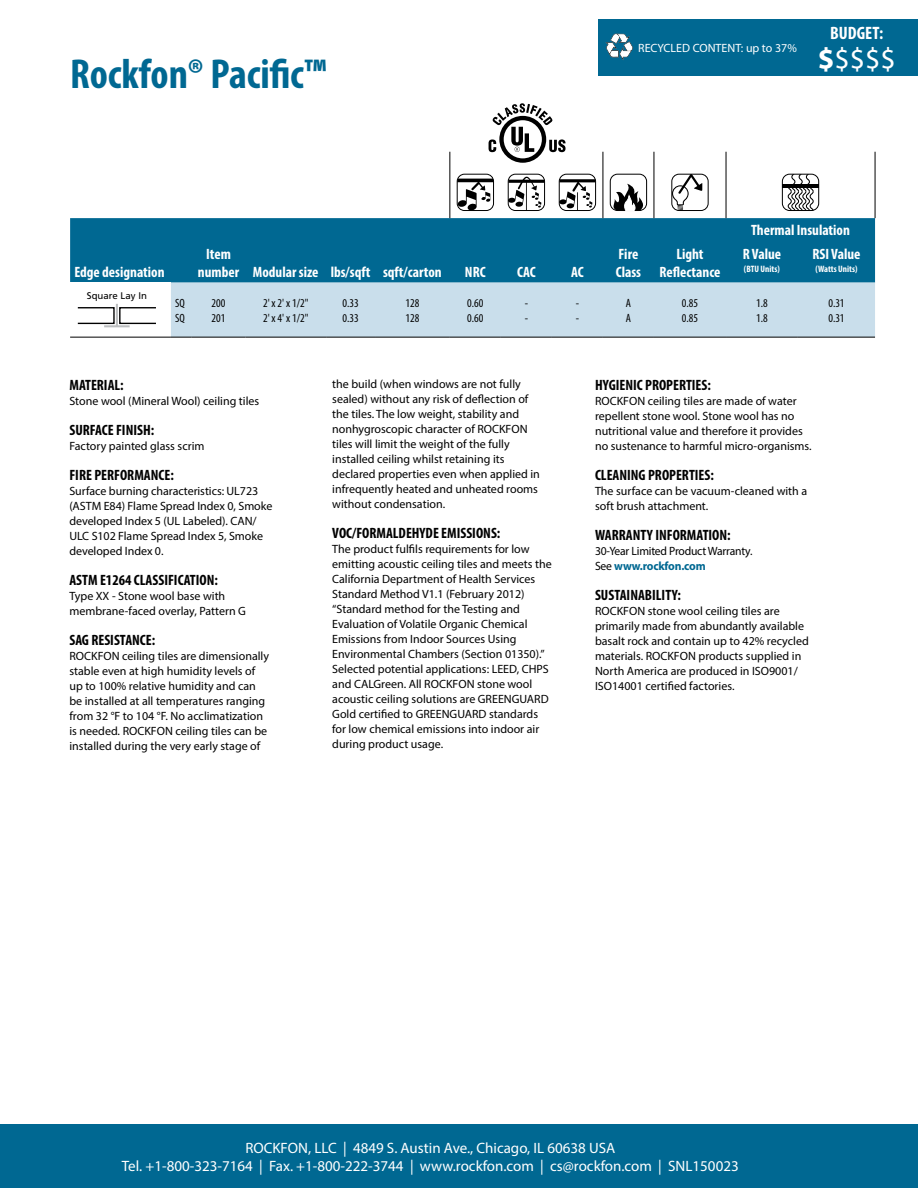
<style>
.page{position:relative;width:918px;height:1188px;background:#fff}
.page>*{position:absolute;margin:0;border:0;box-sizing:border-box;transform-origin:0 0}
.t1{font:700 condensed 42.15px "Myriad Pro";color:#006892}
.t2{font:30px "Myriad Pro";color:#fff}
.t3{font:700 condensed 18px "Myriad Pro";color:#fff}
.t4{font:700 condensed 15px "Myriad Pro";color:#000}
.t5{font:15px/18px "Myriad Pro";color:#fff;text-align:center}
.t6{font:700 condensed 15px/18px "Myriad Pro";color:#fff}
.t7{font:12px/15px "Myriad Pro";color:#000}
.t8{font:condensed 12px/14.4px "Myriad Pro";color:#000}
.t9{font:12px "Myriad Pro";color:#fff}
.t10{font:9.6px "Frutiger";color:#000}
.t11{font:700 condensed 9.3px "Myriad Pro";color:#fff}
.s1{font-weight:700}
.s2{font-weight:700;color:#006892}
</style>
<div class="page">
<div style="left:0;top:1125px;width:918px;height:63px;background:#006892"></div>
<div style="left:70px;top:218px;width:805px;height:65px;background:#006892"></div>
<hr style="left:450px;top:152px;width:1px;height:66px;background:#000">
<hr style="left:603px;top:152px;width:1px;height:66px;background:#000">
<hr style="left:70px;top:337px;width:101px;height:1px;background:#000">
<div style="left:171px;top:283px;width:704px;height:55px;background:#c9deeb"></div>
<hr style="left:192px;top:337px;width:53px;height:1px;background:#000">
<hr style="left:245px;top:337px;width:81px;height:1px;background:#000">
<hr style="left:326px;top:337px;width:49px;height:1px;background:#000">
<hr style="left:654px;top:152px;width:1px;height:66px;background:#000">
<hr style="left:726px;top:152px;width:1px;height:66px;background:#000">
<hr style="left:875px;top:152px;width:1px;height:66px;background:#000">
<hr style="left:375px;top:337px;width:75px;height:1px;background:#000">
<hr style="left:450px;top:337px;width:51px;height:1px;background:#000">
<hr style="left:501px;top:337px;width:51px;height:1px;background:#000">
<hr style="left:552px;top:337px;width:51px;height:1px;background:#000">
<hr style="left:603px;top:337px;width:51px;height:1px;background:#000">
<hr style="left:654px;top:337px;width:72px;height:1px;background:#000">
<hr style="left:726px;top:337px;width:72px;height:1px;background:#000">
<hr style="left:798px;top:337px;width:77px;height:1px;background:#000">
<svg style="left:457px;top:174px;width:37px;height:37px"></svg>
<div style="left:457px;top:174px;width:37px;height:37px;border:1px solid #000;border-radius:7px"></div>
<svg style="left:457px;top:179px;width:37px;height:32px"></svg>
<svg style="left:508px;top:174px;width:37px;height:37px"></svg>
<div style="left:508px;top:174px;width:37px;height:37px;border:1px solid #000;border-radius:7px"></div>
<hr style="left:508px;top:180px;width:36px;height:3px;background:#000">
<svg style="left:508px;top:177px;width:33px;height:34px"></svg>
<div style="left:559px;top:174px;width:37px;height:37px;border:1px solid #000;border-radius:7px"></div>
<hr style="left:559px;top:179px;width:36px;height:3px;background:#000">
<svg style="left:559px;top:182px;width:33px;height:29px"></svg>
<div style="left:610px;top:174px;width:37px;height:37px;border:1px solid #000;border-radius:7px"></div>
<svg style="left:611px;top:184px;width:36px;height:27px"></svg>
<div style="left:672px;top:174px;width:36px;height:37px;border:1px solid #000;border-radius:7px"></div>
<svg style="left:672px;top:174px;width:30px;height:36px"></svg>
<div style="left:782px;top:174px;width:37px;height:37px;border:1px solid #000;border-radius:7px"></div>
<svg style="left:788px;top:174px;width:26px;height:37px"></svg>
<hr style="left:783px;top:184px;width:36px;height:3px;background:#000">
<div style="left:119px;top:307px;width:38px;height:17px;border:1px solid #000"></div>
<div style="left:77px;top:307px;width:38px;height:17px;border:1px solid #000"></div>
<hr style="left:105px;top:325px;width:24px;height:2px;background:#bcbec0">
<hr style="left:116px;top:304px;width:2px;height:22px;background:#bcbec0">
<svg style="left:499px;top:116px;width:47px;height:47px"></svg>
<div style="left:504px;top:120px;width:38px;height:38px;background:#fff;border-radius:50%"></div>
<svg style="left:489px;top:103px;width:77px;height:49px"></svg>
<div style="left:598px;top:19px;width:320px;height:56px;background:#006892"></div>
<svg style="left:605px;top:34px;width:28px;height:26px"></svg>
<h1 class="t1" style="left:70px;top:48px;width:258px">Rockfon® Pacific™</h1>
<p class="t9" style="left:638px;top:40px;width:160px">RECYCLED CONTENT: up to 37%</p>
<h3 class="t3" style="left:830px;top:22px;width:55px">BUDGET:</h3>
<h2 class="t2" style="left:818px;top:40px;width:80px"><span class="s1">$</span>$$$$</h2>
<p class="t6" style="left:74px;top:262px;width:92px">Edge designation</p>
<p class="t6" style="left:198px;top:244px;width:245px;text-indent:8px">Item<br>number Modular size lbs/sqft sqft/carton</p>
<p class="t6" style="left:465px;top:262px;width:22px">NRC</p>
<p class="t6" style="left:517px;top:262px;width:20px">CAC</p>
<p class="t6" style="left:571px;top:262px;width:14px">AC</p>
<p class="t6" style="left:616px;top:244px;width:27px">Fire<br>Class</p>
<p class="t6" style="left:659px;top:244px;width:63px;text-align:center">Light<br>Reflectance</p>
<p class="t6" style="left:743px;top:218px;width:109px;line-height:23.2px;text-indent:8px">Thermal Insulation<br>R Value</p>
<p class="t11" style="left:744px;top:264px;width:37px">(BTU Units)</p>
<p class="t6" style="left:812px;top:244px;width:50px">RSI Value</p>
<p class="t11" style="left:815px;top:264px;width:44px">(Watts Units)</p>
<p class="t10" style="left:87px;top:290px;width:62px">Square Lay In</p>
<p class="t8" style="left:175px;top:296px;width:11px">SQ<br>SQ</p>
<p class="t8" style="left:212px;top:296px;width:15px">200<br>201</p>
<p class="t8" style="left:263px;top:296px;width:47px">2' x 2' x 1/2"<br>2' x 4' x 1/2"</p>
<p class="t8" style="left:342px;top:296px;width:18px">0.33<br>0.33</p>
<p class="t8" style="left:406px;top:296px;width:15px">128<br>128</p>
<p class="t8" style="left:467px;top:296px;width:18px">0.60<br>0.60</p>
<p class="t8" style="left:525px;top:296px;width:5px">- -</p>
<p class="t8" style="left:576px;top:296px;width:5px">- -</p>
<p class="t8" style="left:626px;top:296px;width:7px">A<br>A</p>
<p class="t8" style="left:682px;top:296px;width:18px">0.85<br>0.85</p>
<p class="t8" style="left:756px;top:296px;width:13px">1.8<br>1.8</p>
<p class="t8" style="left:828px;top:296px;width:18px">0.31<br>0.31</p>
<p class="t4" style="left:69px;top:375px;width:56px">MATERIAL:</p>
<p class="t7" style="left:69px;top:393px;width:191px">Stone wool (Mineral Wool) ceiling tiles</p>
<p class="t4" style="left:69px;top:420px;width:86px">SURFACE FINISH:</p>
<p class="t7" style="left:69px;top:438px;width:137px">Factory painted glass scrim</p>
<p class="t4" style="left:69px;top:465px;width:106px">FIRE PERFORMANCE:</p>
<p class="t7" style="left:69px;top:483px;width:204px">Surface burning characteristics: UL723 (ASTM E84) Flame Spread Index 0, Smoke developed Index 5 (UL Labeled). CAN/ ULC S102 Flame Spread Index 5, Smoke developed Index 0.</p>
<p class="t4" style="left:69px;top:570px;width:150px">ASTM E1264 CLASSIFICATION:</p>
<p class="t7" style="left:69px;top:588px;width:178px">Type XX - Stone wool base with membrane-faced overlay, Pattern G</p>
<p class="t4" style="left:69px;top:630px;width:87px">SAG RESISTANCE:</p>
<p class="t7" style="left:69px;top:648px;width:201px">ROCKFON ceiling tiles are dimensionally stable even at high humidity levels of up to 100% relative humidity and can be installed at all temperatures ranging from 32 °F to 104 °F. No acclimatization is needed. ROCKFON ceiling tiles can be installed during the very early stage of</p>
<p class="t7" style="left:332px;top:376px;width:209px">the build (when windows are not fully sealed) without any risk of deflection of the tiles. The low weight, stability and nonhygroscopic character of ROCKFON tiles will limit the weight of the fully installed ceiling whilst retaining its declared properties even when applied in infrequently heated and unheated rooms without condensation.</p>
<p class="t4" style="left:332px;top:523px;width:170px">VOC/FORMALDEHYDE EMISSIONS:</p>
<p class="t7" style="left:332px;top:541px;width:221px">The product fulfils requirements for low emitting acoustic ceiling tiles and meets the California Department of Health Services Standard Method V1.1 (February 2012) “Standard method for the Testing and Evaluation of Volatile Organic Chemical Emissions from Indoor Sources Using Environmental Chambers (Section 01350).” Selected potential applications: LEED, CHPS and CALGreen. All ROCKFON stone wool acoustic ceiling solutions are GREENGUARD Gold certified to GREENGUARD standards for low chemical emissions into indoor air during product usage.</p>
<p class="t4" style="left:595px;top:375px;width:117px">HYGIENIC PROPERTIES:</p>
<p class="t7" style="left:595px;top:393px;width:218px">ROCKFON ceiling tiles are made of water repellent stone wool. Stone wool has no nutritional value and therefore it provides no sustenance to harmful micro-organisms.</p>
<p class="t4" style="left:595px;top:465px;width:120px">CLEANING PROPERTIES:</p>
<p class="t7" style="left:595px;top:483px;width:214px">The surface can be vacuum-cleaned with a soft brush attachment.</p>
<p class="t4" style="left:595px;top:525px;width:137px">WARRANTY INFORMATION:</p>
<p class="t7" style="left:595px;top:543px;width:159px">30-Year Limited Product Warranty.<br>See <span class="s2">www.rockfon.com</span></p>
<p class="t4" style="left:595px;top:585px;width:87px">SUSTAINABILITY:</p>
<p class="t7" style="left:595px;top:603px;width:215px">ROCKFON stone wool ceiling tiles are primarily made from abundantly available basalt rock and contain up to 42% recycled materials. ROCKFON products supplied in North America are produced in ISO9001/ ISO14001 certified factories.</p>
<p class="t5" style="left:122px;top:1139px;width:618px">ROCKFON, LLC | 4849 S. Austin Ave., Chicago, IL 60638 USA<br>Tel. +1-800-323-7164 | Fax. +1-800-222-3744 | www.rockfon.com | cs@rockfon.com | SNL150023</p>
</div>
